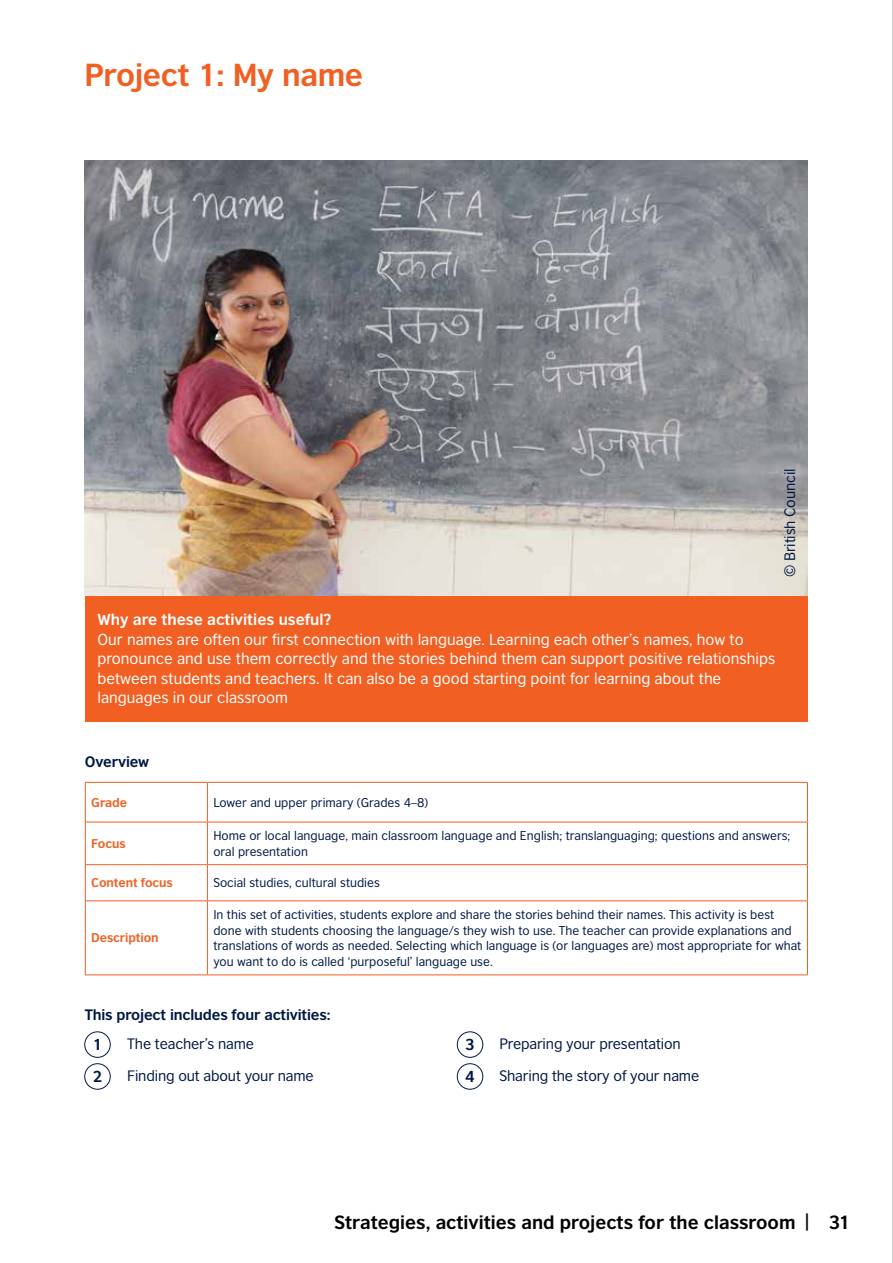
<style>
.page{position:relative;width:893px;height:1263px;background:#fff}
.page>*{position:absolute;margin:0;border:0;box-sizing:border-box;transform-origin:0 0}
.t1{font:700 30px "British Council Sans";letter-spacing:-.01em;color:#f15f22}
.t2{font:700 18px "British Council Sans";color:#000}
.t3{font:15px/19.5px "British Council Sans";color:#fff}
.t4{font:700 15px "British Council Sans";color:#fff}
.t5{font:700 15px "British Council Sans";color:#001844}
.t6{font:14.25px "British Council Sans";letter-spacing:-.01em;color:#001844}
.t7{font:700 14.25px "British Council Sans";letter-spacing:-.01em;color:#001844}
.t8{font:12px/15.8px "British Council Sans";color:#001844}
.t9{font:700 12px "British Council Sans";letter-spacing:-.01em;color:#f15f22}
</style>
<div class="page">
<img style="left:85px;top:161px;width:723px;height:435px">
<div style="left:85px;top:596px;width:723px;height:126px;background:#f15f22"></div>
<svg style="left:86px;top:783px;width:121px;height:117px"></svg>
<hr style="left:85px;top:782px;width:122px;height:1px;background:#f15f22">
<hr style="left:85px;top:783px;width:1px;height:39px;background:#f15f22">
<hr style="left:207px;top:782px;width:601px;height:1px;background:#f15f22">
<hr style="left:207px;top:783px;width:1px;height:39px;background:#f15f22">
<hr style="left:807px;top:783px;width:1px;height:39px;background:#f15f22">
<hr style="left:85px;top:822px;width:122px;height:1px;background:#f15f22">
<hr style="left:85px;top:822px;width:1px;height:42px;background:#f15f22">
<hr style="left:207px;top:822px;width:601px;height:1px;background:#f15f22">
<hr style="left:207px;top:822px;width:1px;height:42px;background:#f15f22">
<hr style="left:807px;top:822px;width:1px;height:42px;background:#f15f22">
<hr style="left:85px;top:864px;width:122px;height:1px;background:#f15f22">
<hr style="left:85px;top:865px;width:1px;height:35px;background:#f15f22">
<hr style="left:207px;top:864px;width:601px;height:1px;background:#f15f22">
<hr style="left:207px;top:865px;width:1px;height:35px;background:#f15f22">
<hr style="left:807px;top:865px;width:1px;height:35px;background:#f15f22">
<hr style="left:85px;top:900px;width:122px;height:1px;background:#f15f22">
<hr style="left:85px;top:901px;width:1px;height:73px;background:#f15f22">
<hr style="left:207px;top:900px;width:601px;height:1px;background:#f15f22">
<hr style="left:207px;top:901px;width:1px;height:73px;background:#f15f22">
<hr style="left:807px;top:901px;width:1px;height:73px;background:#f15f22">
<hr style="left:85px;top:974px;width:122px;height:1px;background:#f15f22">
<hr style="left:207px;top:974px;width:601px;height:1px;background:#f15f22">
<div style="left:84px;top:1031px;width:27px;height:27px;border:1px solid #001844;border-radius:50%"></div>
<div style="left:457px;top:1031px;width:26px;height:27px;border:1px solid #001844;border-radius:50%"></div>
<div style="left:84px;top:1063px;width:27px;height:26px;border:1px solid #001844;border-radius:50%"></div>
<div style="left:457px;top:1063px;width:26px;height:26px;border:1px solid #001844;border-radius:50%"></div>
<hr style="left:892px;top:0;width:1px;height:1263px;background:#c7c8ca">
<h1 class="t1" style="left:84px;top:56px;width:280px">Project 1: My name</h1>
<p class="t6" style="left:781px;top:577px;width:110px;rotate:-90deg">© British Council</p>
<p class="t4" style="left:97px;top:610px;width:236px">Why are these activities useful?</p>
<p class="t3" style="left:97px;top:629px;width:679px">Our names are often our first connection with language. Learning each other’s names, how to pronounce and use them correctly and the stories behind them can support positive relationships between students and teachers. It can also be a good starting point for learning about the languages in our classroom</p>
<p class="t7" style="left:85px;top:753px;width:66px">Overview</p>
<p class="t9" style="left:91px;top:794px;width:37px">Grade</p>
<p class="t8" style="left:213px;top:794px;width:216px">Lower and upper primary (Grades 4–8)</p>
<p class="t9" style="left:91px;top:836px;width:36px">Focus</p>
<p class="t8" style="left:213px;top:827px;width:578px">Home or local language, main classroom language and English; translanguaging; questions and answers; oral presentation</p>
<p class="t9" style="left:91px;top:875px;width:83px">Content focus</p>
<p class="t8" style="left:213px;top:875px;width:168px">Social studies, cultural studies</p>
<p class="t9" style="left:91px;top:930px;width:69px">Description</p>
<p class="t8" style="left:213px;top:906px;width:589px">In this set of activities, students explore and share the stories behind their names. This activity is best done with students choosing the language/s they wish to use. The teacher can provide explanations and translations of words as needed. Selecting which language is (or languages are) most appropriate for what you want to do is called ‘purposeful’ language use.</p>
<p class="t7" style="left:85px;top:1006px;width:247px">This project includes four activities:</p>
<p class="t6" style="left:127px;top:1034px;width:128px">The teacher’s name</p>
<p class="t6" style="left:127px;top:1067px;width:188px">Finding out about your name</p>
<p class="t5" style="left:93px;top:1035px;width:11px">1</p>
<p class="t5" style="left:465px;top:1035px;width:11px">3</p>
<p class="t5" style="left:93px;top:1067px;width:11px">2</p>
<p class="t5" style="left:465px;top:1067px;width:11px">4</p>
<p class="t6" style="left:499px;top:1034px;width:183px">Preparing your presentation</p>
<p class="t6" style="left:499px;top:1067px;width:201px">Sharing the story of your name</p>
<h2 class="t2" style="left:334px;top:1211px;width:463px">Strategies, activities and projects for the classroom</h2>
<h2 class="t2" style="left:804px;top:1211px;width:48px">| 31</h2>
</div>
